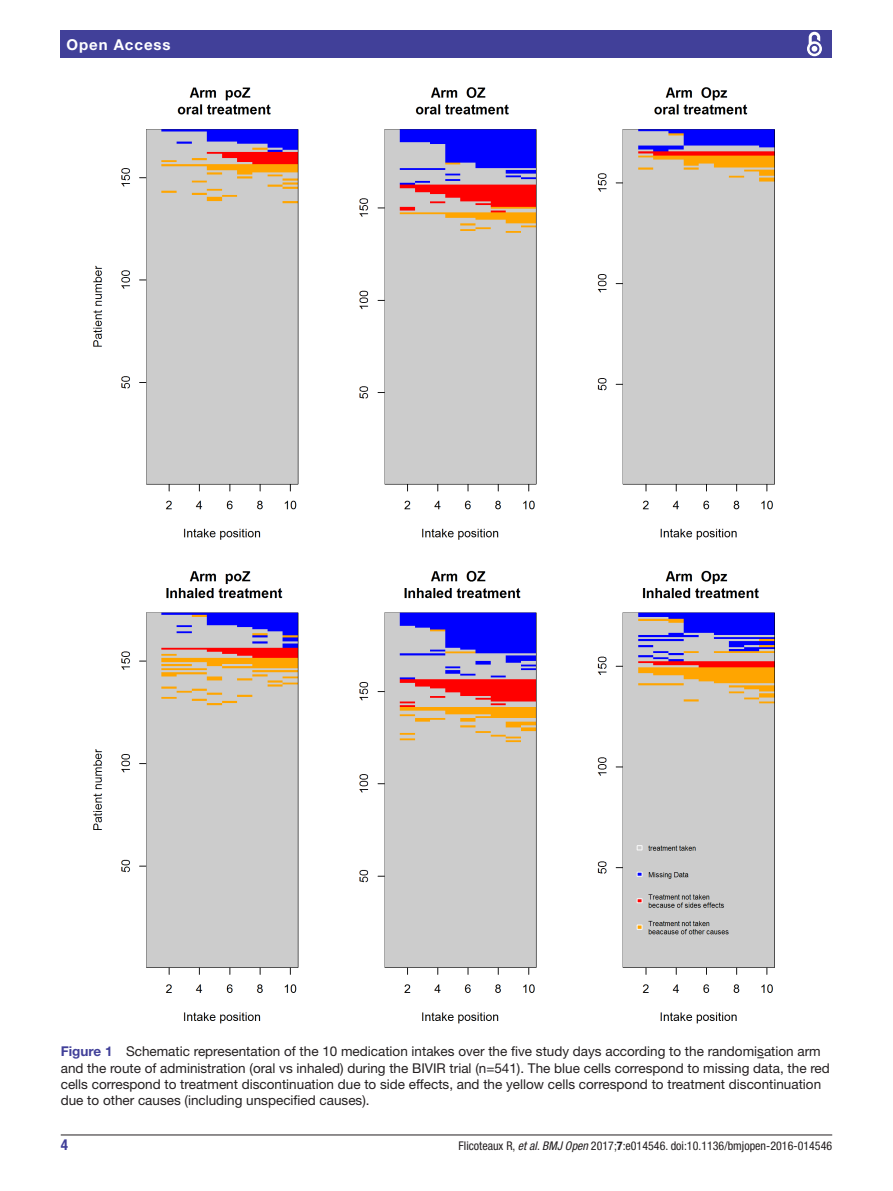
<style>
.page{position:relative;width:893px;height:1191px;background:#fff}
.page>*{position:absolute;margin:0;border:0;box-sizing:border-box;transform-origin:0 0}
.t1{font:700 15px "Helvetica Neue LT Std";letter-spacing:.065em;color:#fff}
.t2{font:700 condensed 15px "Helvetica Neue LT Std";color:#414099}
.t3{font:13.5px/16.2px "Helvetica Neue LT Std";color:#231f20}
.t4{font:condensed 12px "Helvetica Neue LT Std";color:#231f20}
.s1{font-weight:700;color:#414099}
.s2{font-style:italic}
.s3{font-weight:700}
</style>
<div class="page">
<hr style="left:61px;top:1134px;width:771px;height:1px;background:#231f20">
<div style="left:61px;top:31px;width:771px;height:27px;background:#414099"></div>
<svg style="left:807px;top:31px;width:15px;height:26px"></svg>
<img style="left:93px;top:87px;width:682px;height:937px">
<p class="t1" style="left:66px;top:35px;width:106px">Open Access</p>
<p class="t3" style="left:61px;top:1043px;width:771px"><span class="s1">Figure 1</span> Schematic representation of the 10 medication intakes over the five study days according to the randomisation arm and the route of administration (oral vs inhaled) during the BIVIR trial (n=541). The blue cells correspond to missing data, the red cells correspond to treatment discontinuation due to side effects, and the yellow cells correspond to treatment discontinuation due to other causes (including unspecified causes).</p>
<p class="t2" style="left:61px;top:1135px;width:9px">4</p>
<p class="t4" style="left:459px;top:1138px;width:375px">Flicoteaux R, <span class="s2">et al</span>. <span class="s2">BMJ Open</span> 2017;<span class="s3">7</span>:e014546. doi:10.1136/bmjopen-2016-014546</p>
</div>
